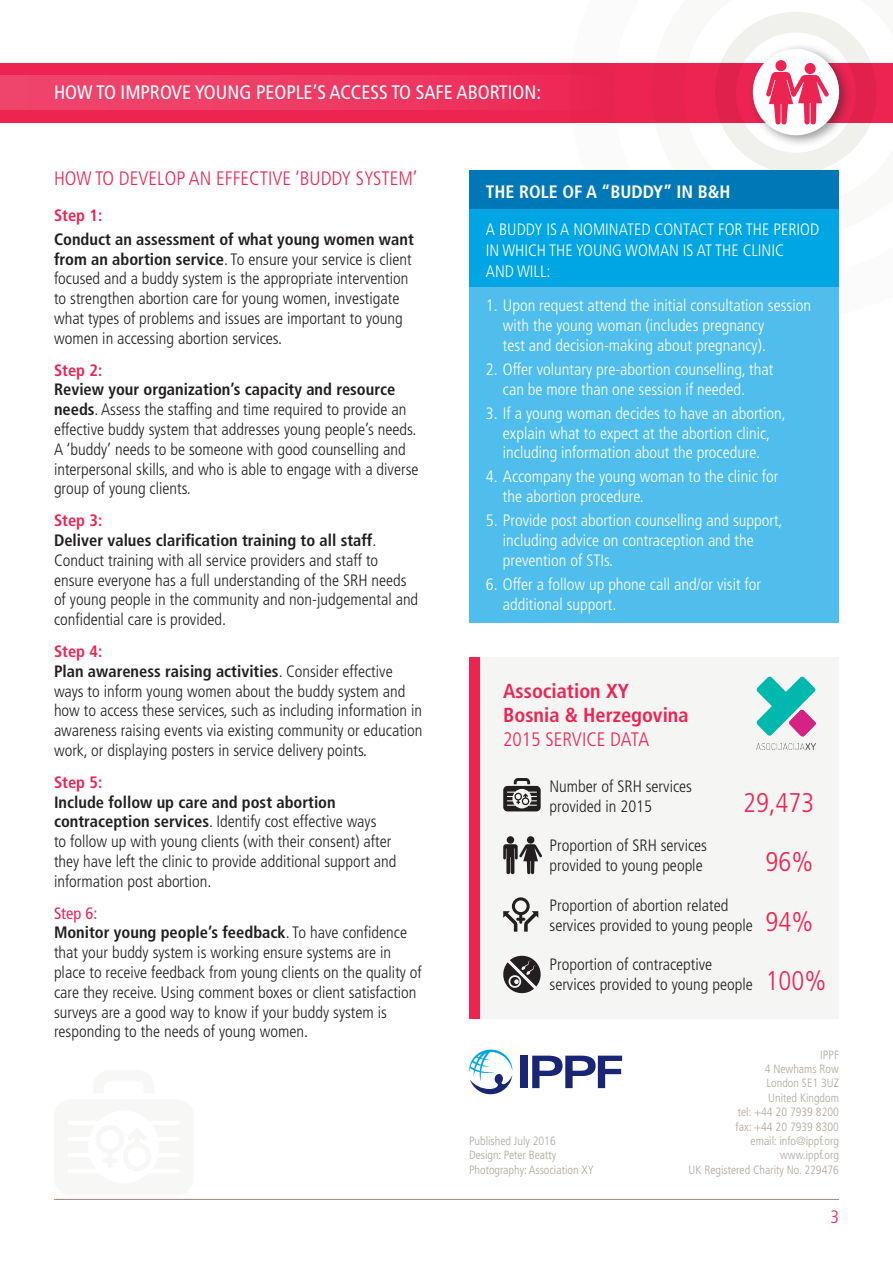
<style>
.page{position:relative;width:893px;height:1263px;background:#fff}
.page>*{position:absolute;margin:0;border:0;box-sizing:border-box;transform-origin:0 0}
.t1{font:300 condensed 27px "Frutiger LT Std";color:#ed2452}
.t2{font:700 condensed 20.25px "Frutiger LT Std";color:#ed2452}
.t3{font:300 condensed 19.5px "Frutiger LT Std";color:#ed2452}
.t4{font:condensed 19.5px "Frutiger LT Std";color:#fff}
.t5{font:700 condensed 18px "Frutiger LT Std";color:#fff}
.t6{font:300 condensed 18px "Frutiger LT Std";color:#ed2452}
.t7{font:300 condensed 16.5px/19.8px "Frutiger LT Std";color:#231f20}
.bullets_in_box{font:300 condensed 16.5px/19.8px "Frutiger LT Std";color:#fff}
.t8{font:700 condensed 16.5px "Frutiger LT Std";color:#ed2452}
.t9{font:condensed 16.5px "Frutiger LT Std";color:#ed2452}
.Footnotes{font:300 condensed 12px "Frutiger LT Std";color:#aea69c}
.s1{font-weight:700}
.s2{font-size:27px;color:#ed2452}
</style>
<div class="page">
<svg style="left:651px;top:12px;width:242px;height:158px"></svg>
<div style="left:715px;top:12px;width:162px;height:161px;border:21px solid #f0f0ed;border-radius:50%"></div>
<div style="left:0;top:63px;width:893px;height:59px;background:#ed2452"></div>
<div style="left:0;top:75px;width:612px;height:34px;background:linear-gradient(to right,#f04970,#ec2a56)"></div>
<div style="left:748px;top:43px;width:104px;height:104px;background:#231f20;opacity:.45"></div>
<div style="left:753px;top:49px;width:86px;height:86px;background:#fff;border-radius:50%"></div>
<div style="left:805px;top:63px;width:11px;height:11px;background:#ed2452;border-radius:50%"></div>
<div style="left:775px;top:60px;width:11px;height:11px;background:#ed2452;border-radius:50%"></div>
<svg style="left:766px;top:72px;width:63px;height:53px"></svg>
<hr style="left:54px;top:1199px;width:785px;height:1px;background:#92897d">
<div style="left:469px;top:170px;width:370px;height:39px;background:#0078b8"></div>
<div style="left:469px;top:209px;width:370px;height:79px;background:#00a6e4"></div>
<div style="left:469px;top:288px;width:370px;height:335px;background:#4fbeec"></div>
<div style="left:520px;top:1056px;width:7px;height:32px;background:#192575"></div>
<svg style="left:532px;top:1056px;width:90px;height:32px"></svg>
<svg style="left:469px;top:1049px;width:43px;height:45px"></svg>
<div style="left:469px;top:657px;width:370px;height:361px;background:#f5f5f4"></div>
<img style="left:756px;top:677px;width:60px;height:72px">
<div style="left:469px;top:657px;width:11px;height:361px;background:#ed2452"></div>
<svg style="left:503px;top:778px;width:38px;height:33px"></svg>
<div style="left:507px;top:836px;width:7px;height:8px;background:#231f20;border-radius:50%"></div>
<svg style="left:503px;top:844px;width:39px;height:30px"></svg>
<div style="left:527px;top:836px;width:7px;height:8px;background:#231f20;border-radius:50%"></div>
<svg style="left:503px;top:897px;width:35px;height:35px"></svg>
<svg style="left:503px;top:955px;width:38px;height:39px"></svg>
<p class="t4" style="left:54px;top:81px;width:489px">HOW TO IMPROVE YOUNG PEOPLE’S ACCESS TO SAFE ABORTION:</p>
<p class="t3" style="left:54px;top:167px;width:365px">HOW TO DEVELOP AN EFFECTIVE ‘BUDDY SYSTEM’</p>
<p class="t8" style="left:54px;top:205px;width:50px">Step 1:</p>
<p class="t7" style="left:54px;top:229px;width:361px"><span class="s1">Conduct an assessment of what young women want from an abortion service</span>. To ensure your service is client focused and a buddy system is the appropriate intervention to strengthen abortion care for young women, investigate what types of problems and issues are important to young women in accessing abortion services.</p>
<p class="t8" style="left:54px;top:360px;width:50px">Step 2:</p>
<p class="t7" style="left:54px;top:380px;width:366px"><span class="s1">Review your organization’s capacity and resource needs</span>. Assess the staffing and time required to provide an effective buddy system that addresses young people’s needs.<br>A ‘buddy’ needs to be someone with good counselling and interpersonal skills, and who is able to engage with a diverse group of young clients.</p>
<p class="t8" style="left:54px;top:511px;width:50px">Step 3:</p>
<p class="t7" style="left:54px;top:531px;width:366px"><span class="s1">Deliver values clarification training to all staff</span>.<br>Conduct training with all service providers and staff to ensure everyone has a full understanding of the SRH needs of young people in the community and non-judgemental and confidential care is provided.</p>
<p class="t8" style="left:54px;top:641px;width:50px">Step 4:</p>
<p class="t7" style="left:54px;top:661px;width:370px"><span class="s1">Plan awareness raising activities</span>. Consider effective ways to inform young women about the buddy system and how to access these services, such as including information in awareness raising events via existing community or education work, or displaying posters in service delivery points.</p>
<p class="t8" style="left:54px;top:772px;width:50px">Step 5:</p>
<p class="t7" style="left:54px;top:792px;width:344px"><span class="s1">Include follow up care and post abortion contraception services</span>. Identify cost effective ways<br>to follow up with young clients (with their consent) after they have left the clinic to provide additional support and information post abortion.</p>
<p class="t9" style="left:54px;top:903px;width:45px">Step 6:</p>
<p class="t7" style="left:54px;top:923px;width:369px"><span class="s1">Monitor young people’s feedback</span>. To have confidence that your buddy system is working ensure systems are in place to receive feedback from young clients on the quality of care they receive. Using comment boxes or client satisfaction surveys are a good way to know if your buddy system is responding to the needs of young women.</p>
<p class="t5" style="left:486px;top:181px;width:246px">THE ROLE OF A “BUDDY” IN B&amp;H</p>
<p class="bullets_in_box" style="left:486px;top:219px;width:335px;line-height:21px">A BUDDY IS A NOMINATED CONTACT FOR THE PERIOD<br>IN WHICH THE YOUNG WOMAN IS AT THE CLINIC<br>AND WILL:</p>
<p class="bullets_in_box" style="left:503px;top:296px;width:310px;text-indent:-17px">1. Upon request attend the initial consultation session with the young woman (includes pregnancy<br>test and decision-making about pregnancy).</p>
<p class="bullets_in_box" style="left:503px;top:359px;width:272px;text-indent:-17px">2. Offer voluntary pre-abortion counselling, that can be more than one session if needed.</p>
<p class="bullets_in_box" style="left:486px;top:403px;width:301px;text-align:center">3. If a young woman decides to have an abortion, explain what to expect at the abortion clinic, including information about the procedure.</p>
<p class="bullets_in_box" style="left:503px;top:467px;width:277px;text-indent:-17px">4. Accompany the young woman to the clinic for the abortion procedure.</p>
<p class="bullets_in_box" style="left:503px;top:511px;width:281px;text-indent:-17px">5. Provide post abortion counselling and support, including advice on contraception and the prevention of STIs.</p>
<p class="bullets_in_box" style="left:503px;top:574px;width:260px;text-indent:-17px">6. Offer a follow up phone call and/or visit for additional support.</p>
<p class="t2" style="left:503px;top:679px;width:127px">Association XY</p>
<p class="t2" style="left:503px;top:703px;width:187px">Bosnia &amp; Herzegovina</p>
<p class="t3" style="left:503px;top:728px;width:147px">2015 SERVICE DATA</p>
<p class="t7" style="left:549px;top:776px;width:144px">Number of SRH services</p>
<p class="t7" style="left:549px;top:796px;width:104px">provided in 2015</p>
<p class="t1" style="left:743px;top:787px;width:73px">29,473</p>
<p class="t7" style="left:549px;top:836px;width:159px">Proportion of SRH services</p>
<p class="t7" style="left:549px;top:856px;width:155px">provided to young people</p>
<p class="t1" style="left:765px;top:846px;width:49px">96%</p>
<p class="t7" style="left:549px;top:895px;width:180px">Proportion of abortion related</p>
<p class="t7" style="left:549px;top:915px;width:265px">services provided to young people <span class="s2">94%</span></p>
<p class="t7" style="left:549px;top:955px;width:278px">Proportion of contraceptive<br>services provided to young people <span class="s2">100%</span></p>
<p class="Footnotes" style="left:469px;top:1134px;width:88px">Published July 2016</p>
<p class="Footnotes" style="left:469px;top:1148px;width:89px">Design: Peter Beatty</p>
<p class="Footnotes" style="left:469px;top:1163px;width:126px">Photography: Association XY</p>
<p class="Footnotes" style="left:820px;top:1047px;width:20px">IPPF</p>
<p class="Footnotes" style="left:765px;top:1062px;width:76px">4 Newhams Row</p>
<p class="Footnotes" style="left:767px;top:1076px;width:74px">London SE1 3UZ</p>
<p class="Footnotes" style="left:768px;top:1091px;width:72px">United Kingdom</p>
<p class="Footnotes" style="left:738px;top:1105px;width:103px">tel: +44 20 7939 8200</p>
<p class="Footnotes" style="left:736px;top:1119px;width:105px">fax: +44 20 7939 8300</p>
<p class="Footnotes" style="left:751px;top:1134px;width:90px">email: info@ippf.org</p>
<p class="Footnotes" style="left:780px;top:1148px;width:60px">www.ippf.org</p>
<p class="Footnotes" style="left:689px;top:1163px;width:152px">UK Registered Charity No. 229476</p>
<p class="t6" style="left:830px;top:1206px;width:10px">3</p>
</div>
